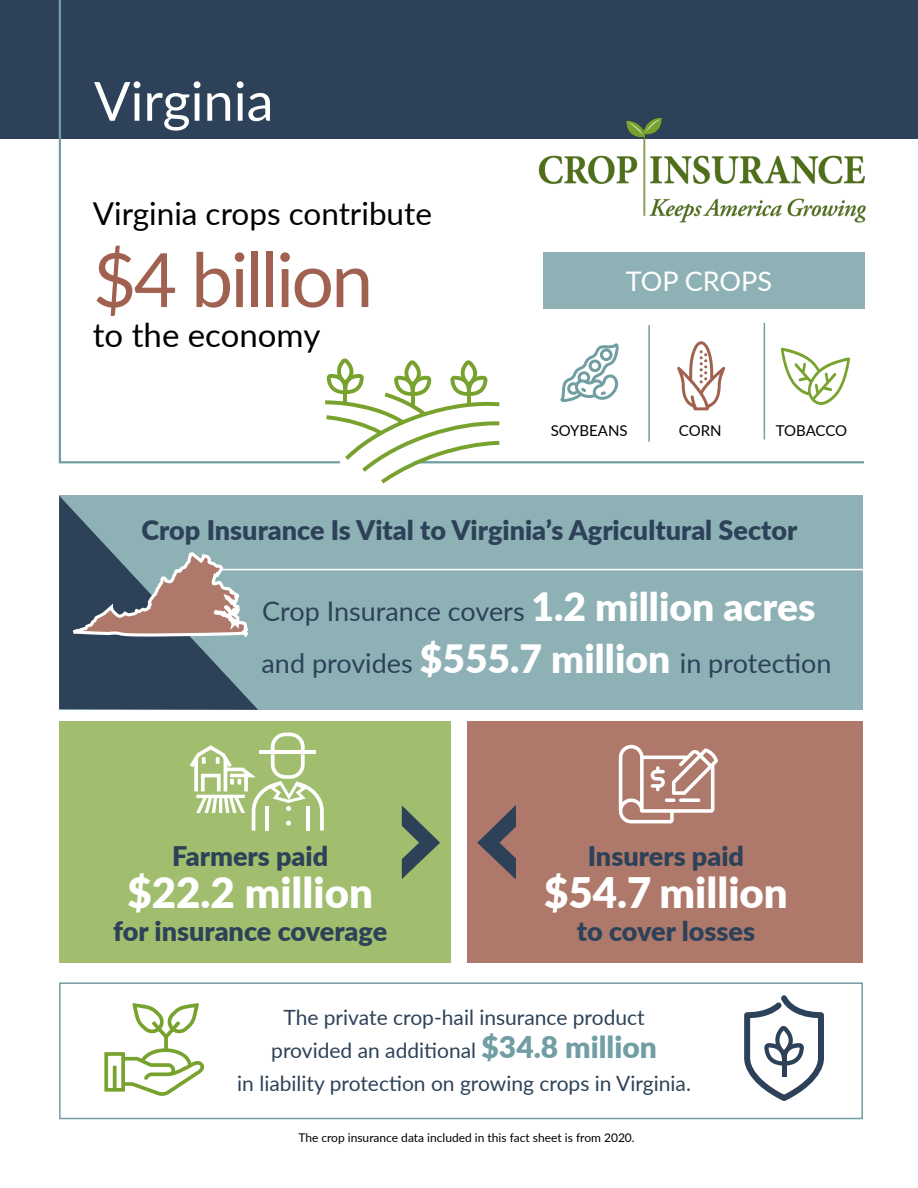
<style>
.page{position:relative;width:918px;height:1188px;background:#fff}
.page>*{position:absolute;margin:0;border:0;box-sizing:border-box;transform-origin:0 0}
.t1{font:75px "Lato";letter-spacing:-.035em;color:#a06150}
.t2{font:54px "Lato";color:#fff}
.t3{font:900 42px "Lato";color:#fff}
.t4{font:33px "Lato";color:#000}
.t5{font:31.5px "Lato";color:#000}
.t6{font:900 27px "Lato";color:#2d4258}
.t7{font:27px "Lato";color:#2d4258}
.t8{font:27px "Lato";color:#fff}
.t9{font:21px "Lato";color:#2d4258}
.t10{font:15px "Lato";color:#000}
.t11{font:12px "Lato";color:#000}
.s1{font-weight:900;font-size:39px;color:#fff}
.s2{font-weight:900;font-size:30px;color:#719da4}
</style>
<div class="page">
<div style="left:0;top:0;width:918px;height:138px;background:#2d4258"></div>
<svg style="left:58px;top:0;width:807px;height:464px"></svg>
<div style="left:543px;top:252px;width:322px;height:56px;background:#8eb1b6"></div>
<img style="left:539px;top:111px;width:336px;height:130px">
<svg style="left:325px;top:358px;width:175px;height:126px"></svg>
<svg style="left:677px;top:341px;width:48px;height:69px"></svg>
<svg style="left:781px;top:348px;width:69px;height:57px"></svg>
<hr style="left:648px;top:325px;width:2px;height:117px;background:#719da4">
<hr style="left:764px;top:323px;width:1px;height:116px;background:#719da4">
<svg style="left:556px;top:343px;width:65px;height:64px"></svg>
<div style="left:59px;top:496px;width:804px;height:214px;background:#8eb1b6"></div>
<div style="left:467px;top:722px;width:395px;height:241px;background:#ae796a"></div>
<div style="left:59px;top:722px;width:391px;height:241px;background:#a0be6d"></div>
<div style="left:59px;top:982px;width:804px;height:137px;border:2px solid #719da4"></div>
<hr style="left:178px;top:569px;width:719px;height:1px;background:#fff">
<svg style="left:477px;top:805px;width:39px;height:74px"></svg>
<svg style="left:401px;top:805px;width:39px;height:74px"></svg>
<svg style="left:59px;top:496px;width:199px;height:214px"></svg>
<svg style="left:190px;top:733px;width:134px;height:98px"></svg>
<svg style="left:619px;top:745px;width:99px;height:78px"></svg>
<svg style="left:104px;top:1048px;width:101px;height:48px"></svg>
<svg style="left:132px;top:1003px;width:67px;height:35px"></svg>
<svg style="left:164px;top:1036px;width:4px;height:15px"></svg>
<svg style="left:744px;top:995px;width:81px;height:106px"></svg>
<hr style="left:782px;top:1050px;width:4px;height:27px;background:#2d4258">
<p class="t2" style="left:94px;top:62px;width:181px">Virginia</p>
<p class="t5" style="left:93px;top:191px;width:341px">Virginia crops contribute</p>
<p class="t1" style="left:93px;top:226px;width:282px">$4 billion</p>
<p class="t4" style="left:93px;top:311px;width:229px">to the economy</p>
<p class="t8" style="left:626px;top:262px;width:148px">TOP CROPS</p>
<p class="t10" style="left:551px;top:420px;width:79px">SOYBEANS</p>
<p class="t10" style="left:679px;top:420px;width:44px">CORN</p>
<p class="t10" style="left:776px;top:420px;width:73px">TOBACCO</p>
<p class="t6" style="left:141px;top:510px;width:657px">Crop Insurance Is Vital to Virginia’s Agricultural Sector</p>
<p class="t7" style="left:262px;top:592px;width:555px">Crop Insurance covers <span class="s1">1.2 million acres</span></p>
<p class="t7" style="left:262px;top:643px;width:572px">and provides <span class="s1">$555.7 million</span> in protection</p>
<p class="t6" style="left:172px;top:836px;width:158px">Farmers paid</p>
<p class="t3" style="left:128px;top:861px;width:247px">$22.2 million</p>
<p class="t6" style="left:113px;top:911px;width:276px">for insurance coverage</p>
<p class="t6" style="left:588px;top:836px;width:158px">Insurers paid</p>
<p class="t3" style="left:544px;top:861px;width:245px">$54.7 million</p>
<p class="t6" style="left:577px;top:911px;width:180px">to cover losses</p>
<p class="t9" style="left:283px;top:1003px;width:363px">The private crop-hail insurance product</p>
<p class="t9" style="left:271px;top:1036px;width:387px">provided an additional <span class="s2">$34.8 million</span></p>
<p class="t9" style="left:237px;top:1069px;width:455px">in liability protection on growing crops in Virginia.</p>
<p class="t11" style="left:298px;top:1129px;width:338px">The crop insurance data included in this fact sheet is from 2020.</p>
</div>
